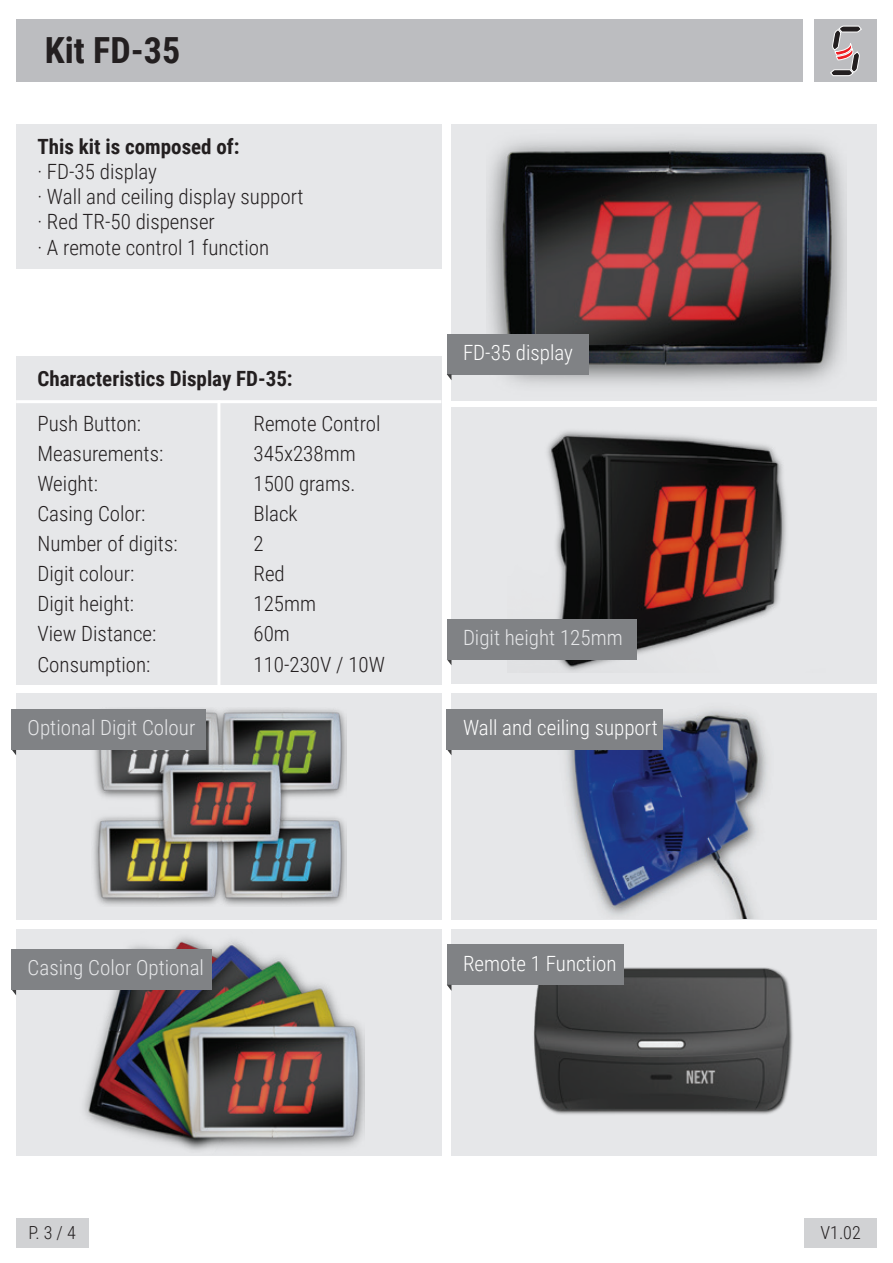
<style>
.page{position:relative;width:893px;height:1263px;background:#fff}
.page>*{position:absolute;margin:0;border:0;box-sizing:border-box;transform-origin:0 0}
.t1{font:700 36px "Roboto Condensed";color:#231f20}
.t2{font:300 21px/25.2px "Roboto Condensed";color:#231f20}
.t3{font:300 21px "Roboto Condensed";color:#e6e7e9}
.t4{font:700 21px "Roboto Condensed";color:#231f20}
.t5{font:300 21px "Roboto Condensed";color:#fff}
.t6{font:300 18px "Roboto Condensed";color:#231f20}
</style>
<div class="page">
<div style="left:451px;top:929px;width:426px;height:227px;background:#e6e7e9"></div>
<img style="left:533px;top:967px;width:260px;height:148px">
<div style="left:451px;top:124px;width:426px;height:276px;background:#e6e7e9"></div>
<div style="left:16px;top:356px;width:425px;height:328px;background:#e6e7e9"></div>
<div style="left:451px;top:408px;width:426px;height:276px;background:#e6e7e9"></div>
<img style="left:487px;top:139px;width:359px;height:246px">
<img style="left:507px;top:431px;width:279px;height:241px">
<div style="left:16px;top:20px;width:787px;height:62px;background:#bcbdc0"></div>
<div style="left:815px;top:20px;width:62px;height:62px;background:#bcbdc0"></div>
<svg style="left:830px;top:26px;width:32px;height:50px"></svg>
<div style="left:16px;top:124px;width:425px;height:144px;background:#e6e7e9"></div>
<div style="left:16px;top:693px;width:425px;height:227px;background:#e6e7e9"></div>
<div style="left:451px;top:693px;width:426px;height:227px;background:#e6e7e9"></div>
<div style="left:16px;top:929px;width:425px;height:227px;background:#e6e7e9"></div>
<hr style="left:16px;top:400px;width:425px;height:3px;background:#fff">
<hr style="left:217px;top:400px;width:3px;height:288px;background:#fff">
<svg style="left:11px;top:749px;width:5px;height:6px"></svg>
<svg style="left:11px;top:989px;width:5px;height:6px"></svg>
<svg style="left:447px;top:749px;width:4px;height:6px"></svg>
<svg style="left:447px;top:659px;width:4px;height:6px"></svg>
<div style="left:447px;top:334px;width:142px;height:40px;background:#808285"></div>
<svg style="left:447px;top:374px;width:4px;height:6px"></svg>
<div style="left:447px;top:945px;width:177px;height:40px;background:#808285"></div>
<svg style="left:447px;top:985px;width:4px;height:5px"></svg>
<img style="left:91px;top:709px;width:255px;height:197px">
<div style="left:11px;top:709px;width:194px;height:40px;background:#808285"></div>
<img style="left:507px;top:710px;width:261px;height:208px">
<div style="left:447px;top:709px;width:216px;height:40px;background:#808285"></div>
<img style="left:80px;top:937px;width:284px;height:213px">
<div style="left:11px;top:949px;width:201px;height:40px;background:#808285"></div>
<div style="left:447px;top:619px;width:190px;height:40px;background:#808285"></div>
<div style="left:16px;top:1219px;width:72px;height:29px;background:#d1d2d4"></div>
<div style="left:805px;top:1219px;width:72px;height:29px;background:#d1d2d4"></div>
<h1 class="t1" style="left:45px;top:25px;width:137px">Kit FD-35</h1>
<p class="t4" style="left:37px;top:132px;width:204px">This kit is composed of:</p>
<p class="t2" style="left:37px;top:158px;width:268px">· FD-35 display<br>· Wall and ceiling display support · Red TR-50 dispenser<br>· A remote control 1 function</p>
<p class="t4" style="left:37px;top:364px;width:257px">Characteristics Display FD-35:</p>
<p class="t2" style="left:37px;top:411px;width:105px">Push Button:</p>
<p class="t2" style="left:253px;top:411px;width:129px">Remote Control</p>
<p class="t2" style="left:37px;top:441px;width:127px">Measurements:</p>
<p class="t2" style="left:253px;top:441px;width:104px">345x238mm</p>
<p class="t2" style="left:37px;top:471px;width:62px">Weight:</p>
<p class="t2" style="left:253px;top:471px;width:103px">1500 grams.</p>
<p class="t2" style="left:37px;top:501px;width:110px">Casing Color:</p>
<p class="t2" style="left:253px;top:501px;width:46px">Black</p>
<p class="t2" style="left:37px;top:531px;width:142px">Number of digits:</p>
<p class="t2" style="left:253px;top:531px;width:12px">2</p>
<p class="t2" style="left:37px;top:561px;width:99px">Digit colour:</p>
<p class="t2" style="left:253px;top:561px;width:33px">Red</p>
<p class="t2" style="left:37px;top:591px;width:98px">Digit height:</p>
<p class="t2" style="left:253px;top:591px;width:64px">125mm</p>
<p class="t2" style="left:37px;top:621px;width:121px">View Distance:</p>
<p class="t2" style="left:253px;top:621px;width:38px">60m</p>
<p class="t2" style="left:37px;top:651px;width:115px">Consumption:</p>
<p class="t2" style="left:253px;top:651px;width:133px">110-230V / 10W</p>
<p class="t5" style="left:463px;top:338px;width:112px">FD-35 display</p>
<p class="t3" style="left:463px;top:623px;width:161px">Digit height 125mm</p>
<p class="t3" style="left:28px;top:713px;width:169px">Optional Digit Colour</p>
<p class="t5" style="left:463px;top:713px;width:196px">Wall and ceiling support</p>
<p class="t3" style="left:28px;top:953px;width:178px">Casing Color Optional</p>
<p class="t5" style="left:463px;top:949px;width:155px">Remote 1 Function</p>
<p class="t6" style="left:29px;top:1220px;width:49px">P. 3 / 4</p>
<p class="t6" style="left:820px;top:1220px;width:42px">V1.02</p>
</div>
